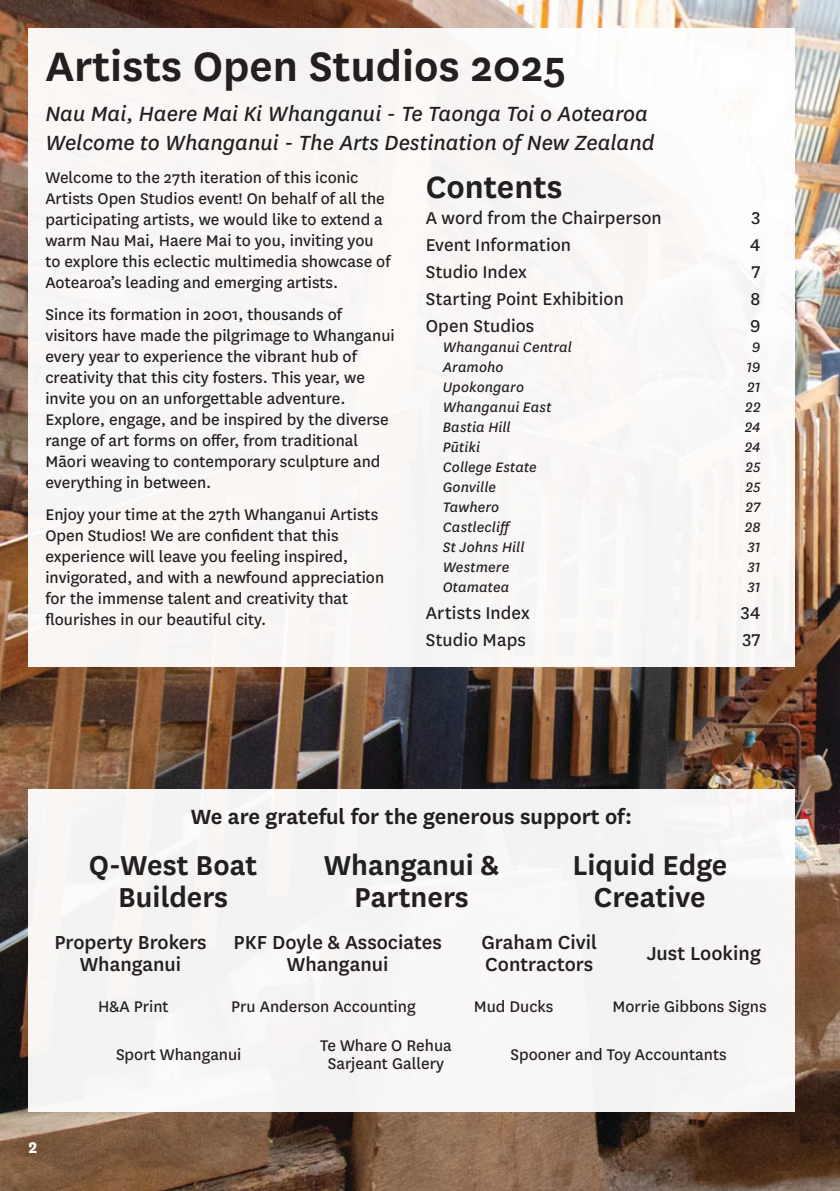
<style>
.page{position:relative;width:840px;height:1191px;background:#fff}
.page>*{position:absolute;margin:0;border:0;box-sizing:border-box;transform-origin:0 0}
.Heading{font:600 48px "National";color:#231f20}
.Heading-2{font:600 36px "National";color:#231f20}
.Subheading{font:600 32px/32px "National";color:#231f20;text-align:center}
.Subheading_Italic{font:italic 24px/28.8px "National";color:#231f20}
.t1{font:600 24px "National";color:#231f20}
.Subheading-2{font:500 22px/22px "National";color:#231f20;text-align:center}
.TOC_Style_Level_1{font:20px "National";letter-spacing:.005em;color:#231f20}
.Body{font:18px/21px "National";color:#231f20}
.Subheading-3{font:18px/18px "National";color:#231f20;text-align:center}
.Studio_Bio{font:700 18px "National";color:#fff}
.TOC_Style_Level_2{font:italic 16px "National";letter-spacing:.01em;color:#231f20}
</style>
<div class="page">
<img style="left:0;top:0;width:839px;height:1191px">
<div style="left:28px;top:28px;width:766px;height:638px;background:#f9f7f5"></div>
<div style="left:28px;top:789px;width:766px;height:322px;background:#f7f5f4"></div>
<p class="Heading" style="left:45px;top:33px;width:522px">Artists Open Studios 2025</p>
<p class="Subheading_Italic" style="left:45px;top:99px;width:610px">Nau Mai, Haere Mai Ki Whanganui - Te Taonga Toi o Aotearoa<br>Welcome to Whanganui - The Arts Destination of New Zealand</p>
<p class="Body" style="left:45px;top:166px;width:346px">Welcome to the 27th iteration of this iconic Artists Open Studios event! On behalf of all the participating artists, we would like to extend a warm Nau Mai, Haere Mai to you, inviting you to explore this eclectic multimedia showcase of Aotearoa’s leading and emerging artists.</p>
<p class="Body" style="left:45px;top:303px;width:350px">Since its formation in 2001, thousands of visitors have made the pilgrimage to Whanganui every year to experience the vibrant hub of creativity that this city fosters. This year, we invite you on an unforgettable adventure.<br>Explore, engage, and be inspired by the diverse range of art forms on offer, from traditional Māori weaving to contemporary sculpture and everything in between.</p>
<p class="Body" style="left:45px;top:503px;width:340px">Enjoy your time at the 27th Whanganui Artists Open Studios! We are confident that this experience will leave you feeling inspired, invigorated, and with a newfound appreciation for the immense talent and creativity that flourishes in our beautiful city.</p>
<p class="Heading-2" style="left:425px;top:162px;width:138px">Contents</p>
<p class="TOC_Style_Level_1" style="left:425px;top:205px;width:237px">A word from the Chairperson</p>
<p class="TOC_Style_Level_1" style="left:751px;top:205px;width:10px">3</p>
<p class="TOC_Style_Level_1" style="left:425px;top:232px;width:147px">Event Information</p>
<p class="TOC_Style_Level_1" style="left:749px;top:232px;width:12px">4</p>
<p class="TOC_Style_Level_1" style="left:425px;top:259px;width:103px">Studio Index</p>
<p class="TOC_Style_Level_1" style="left:751px;top:259px;width:10px">7</p>
<p class="TOC_Style_Level_1" style="left:425px;top:285px;width:199px">Starting Point Exhibition</p>
<p class="TOC_Style_Level_1" style="left:750px;top:285px;width:11px">8</p>
<p class="TOC_Style_Level_1" style="left:425px;top:312px;width:110px">Open Studios</p>
<p class="TOC_Style_Level_1" style="left:749px;top:312px;width:12px">9</p>
<p class="TOC_Style_Level_2" style="left:442px;top:337px;width:130px">Whanganui Central</p>
<p class="TOC_Style_Level_2" style="left:751px;top:337px;width:10px">9</p>
<p class="TOC_Style_Level_2" style="left:442px;top:357px;width:62px">Aramoho</p>
<p class="TOC_Style_Level_2" style="left:746px;top:357px;width:15px">19</p>
<p class="TOC_Style_Level_2" style="left:442px;top:377px;width:83px">Upokongaro</p>
<p class="TOC_Style_Level_2" style="left:746px;top:377px;width:15px">21</p>
<p class="TOC_Style_Level_2" style="left:442px;top:397px;width:110px">Whanganui East</p>
<p class="TOC_Style_Level_2" style="left:744px;top:397px;width:17px">22</p>
<p class="TOC_Style_Level_2" style="left:442px;top:417px;width:69px">Bastia Hill</p>
<p class="TOC_Style_Level_2" style="left:744px;top:417px;width:17px">24</p>
<p class="TOC_Style_Level_2" style="left:442px;top:437px;width:39px">Pūtiki</p>
<p class="TOC_Style_Level_2" style="left:744px;top:437px;width:17px">24</p>
<p class="TOC_Style_Level_2" style="left:442px;top:457px;width:95px">College Estate</p>
<p class="TOC_Style_Level_2" style="left:745px;top:457px;width:17px">25</p>
<p class="TOC_Style_Level_2" style="left:442px;top:477px;width:55px">Gonville</p>
<p class="TOC_Style_Level_2" style="left:745px;top:477px;width:17px">25</p>
<p class="TOC_Style_Level_2" style="left:442px;top:497px;width:58px">Tawhero</p>
<p class="TOC_Style_Level_2" style="left:745px;top:497px;width:16px">27</p>
<p class="TOC_Style_Level_2" style="left:442px;top:517px;width:71px">Castlecliff</p>
<p class="TOC_Style_Level_2" style="left:744px;top:517px;width:17px">28</p>
<p class="TOC_Style_Level_2" style="left:442px;top:537px;width:83px">St Johns Hill</p>
<p class="TOC_Style_Level_2" style="left:747px;top:537px;width:15px">31</p>
<p class="TOC_Style_Level_2" style="left:442px;top:557px;width:68px">Westmere</p>
<p class="TOC_Style_Level_2" style="left:747px;top:557px;width:15px">31</p>
<p class="TOC_Style_Level_2" style="left:442px;top:577px;width:68px">Otamatea</p>
<p class="TOC_Style_Level_2" style="left:747px;top:577px;width:15px">31</p>
<p class="TOC_Style_Level_1" style="left:425px;top:599px;width:106px">Artists Index</p>
<p class="TOC_Style_Level_1" style="left:740px;top:599px;width:21px">34</p>
<p class="TOC_Style_Level_1" style="left:425px;top:626px;width:102px">Studio Maps</p>
<p class="TOC_Style_Level_1" style="left:742px;top:626px;width:19px">37</p>
<p class="t1" style="left:190px;top:800px;width:443px">We are grateful for the generous support of:</p>
<p class="Subheading" style="left:89px;top:847px;width:170px">Q-West Boat<br>Builders</p>
<p class="Subheading" style="left:323px;top:847px;width:177px">Whanganui &amp;<br>Partners</p>
<p class="Subheading" style="left:572px;top:847px;width:156px">Liquid Edge<br>Creative</p>
<p class="Subheading-2" style="left:54px;top:929px;width:154px">Property Brokers<br>Whanganui</p>
<p class="Subheading-2" style="left:233px;top:929px;width:210px">PKF Doyle &amp; Associates<br>Whanganui</p>
<p class="Subheading-2" style="left:481px;top:929px;width:117px;text-align:left">Graham Civil<br>Contractors</p>
<p class="Subheading-2" style="left:646px;top:940px;width:116px">Just Looking</p>
<p class="Subheading-3" style="left:98px;top:996px;width:72px">H&amp;A Print</p>
<p class="Subheading-3" style="left:231px;top:996px;width:186px">Pru Anderson Accounting</p>
<p class="Subheading-3" style="left:473px;top:996px;width:81px">Mud Ducks</p>
<p class="Subheading-3" style="left:612px;top:996px;width:156px">Morrie Gibbons Signs</p>
<p class="Subheading-3" style="left:116px;top:1045px;width:127px">Sport Whanganui</p>
<p class="Subheading-3" style="left:320px;top:1036px;width:133px">Te Whare O Rehua<br>Sarjeant Gallery</p>
<p class="Subheading-3" style="left:510px;top:1045px;width:217px">Spooner and Toy Accountants</p>
<p class="Studio_Bio" style="left:28px;top:1135px;width:10px">2</p>
</div>
